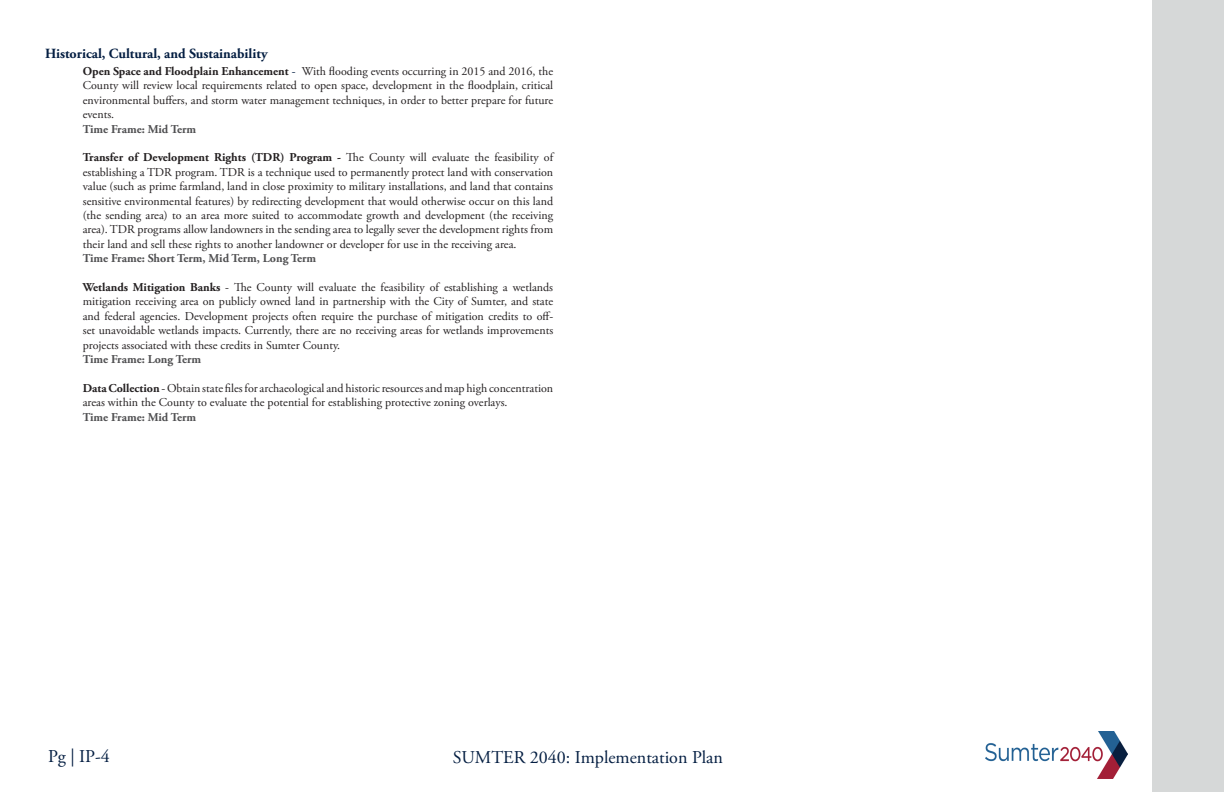
<style>
.page{position:relative;width:1224px;height:792px;background:#fff}
.page>*{position:absolute;margin:0;border:0;box-sizing:border-box;transform-origin:0 0}
.t1{font:18px "Adobe Garamond Pro";color:#041e42}
.t2{font:700 14px "Adobe Garamond Pro";color:#041e42}
.t3{font:12px/14.4px "Adobe Garamond Pro";color:#231f20;text-align:justify}
.t4{font:700 12px "Adobe Garamond Pro";color:#505052}
.s1{font-weight:700}
.s2{color:#041e42}
</style>
<div class="page">
<div style="left:1152px;top:0;width:72px;height:792px;background:#d6d8d8"></div>
<img style="left:985px;top:732px;width:143px;height:47px">
<p class="t2" style="left:45px;top:46px;width:224px">Historical, Cultural, and Sustainability</p>
<p class="t3" style="left:83px;top:64px;width:472px"><span class="s1">Open Space and Floodplain Enhancement</span> <span class="s2">-</span> With flooding events occurring in 2015 and 2016, the County will review local requirements related to open space, development in the floodplain, critical environmental buffers, and storm water management techniques, in order to better prepare for future events.</p>
<p class="t4" style="left:83px;top:122px;width:115px">Time Frame: Mid Term</p>
<p class="t3" style="left:83px;top:151px;width:472px"><span class="s1">Transfer of Development Rights (TDR) Program -</span> The County will evaluate the feasibility of establishing a TDR program. TDR is a technique used to permanently protect land with conservation value (such as prime farmland, land in close proximity to military installations, and land that contains sensitive environmental features) by redirecting development that would otherwise occur on this land (the sending area) to an area more suited to accommodate growth and development (the receiving area). TDR programs allow landowners in the sending area to legally sever the development rights from their land and sell these rights to another landowner or developer for use in the receiving area.</p>
<p class="t4" style="left:83px;top:251px;width:235px">Time Frame: Short Term, Mid Term, Long Term</p>
<p class="t3" style="left:83px;top:280px;width:472px"><span class="s1">Wetlands Mitigation Banks</span> - The County will evaluate the feasibility of establishing a wetlands mitigation receiving area on publicly owned land in partnership with the City of Sumter, and state and federal agencies. Development projects often require the purchase of mitigation credits to off&shy;set unavoidable wetlands impacts. Currently, there are no receiving areas for wetlands improvements projects associated with these credits in Sumter County.</p>
<p class="t4" style="left:83px;top:352px;width:120px">Time Frame: Long Term</p>
<p class="t3" style="left:83px;top:381px;width:472px"><span class="s1">Data Collection</span> - Obtain state files for archaeological and historic resources and map high concentration areas within the County to evaluate the potential for establishing protective zoning overlays.</p>
<p class="t4" style="left:83px;top:410px;width:115px">Time Frame: Mid Term</p>
<p class="t1" style="left:48px;top:745px;width:63px">Pg | IP-4</p>
<h1 class="t1" style="left:453px;top:746px;width:272px">SUMTER 2040: Implementation Plan</h1>
</div>
